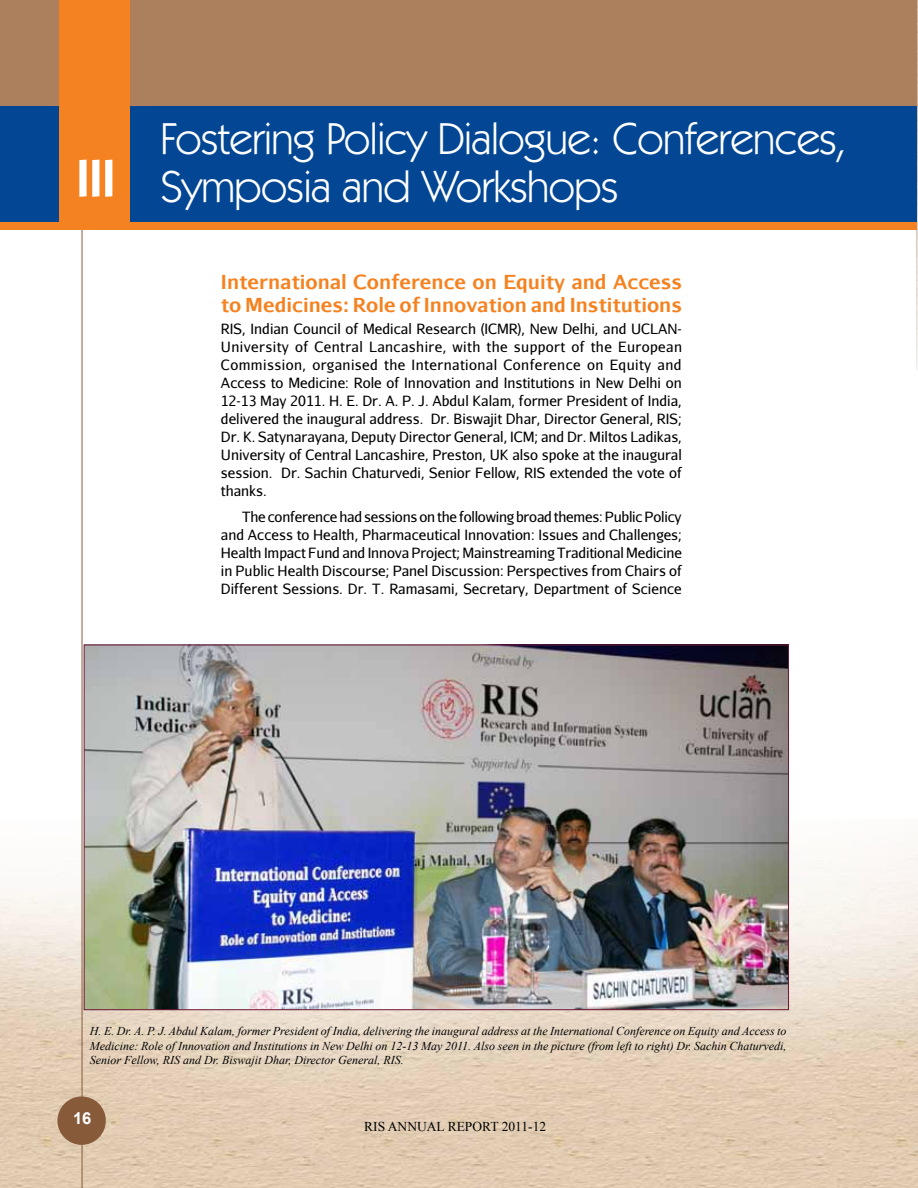
<style>
.page{position:relative;width:918px;height:1188px;background:#fff}
.page>*{position:absolute;margin:0;border:0;box-sizing:border-box;transform-origin:0 0}
.t1{font:600 52.5px "Kabel IT Cby BT";color:#fff}
.t2{font:45px/48px "Kabel IT Cby BT";letter-spacing:-.01em;color:#fff}
.t3{font:700 19.5px/22.5px "Aurulent Sans";color:#f58220}
.t4{font:700 16.5px "Arial";color:#fff}
.t5{font:14.25px/18px "Aurulent Sans";color:#000;text-align:justify}
.t6{font:13.5px "Times New Roman";color:#000}
.t7{font:italic 12px/14.2px "Times New Roman";color:#000;text-align:justify}
</style>
<div class="page">
<img style="left:0;top:820px;width:918px;height:368px">
<img style="left:916px;top:0;width:2px;height:369px">
<hr style="left:82px;top:0;width:1px;height:1188px;background:#875b3a">
<div style="left:57px;top:1096px;width:49px;height:49px;background:#875b3a;border-radius:50%"></div>
<div style="left:0;top:222px;width:916px;height:8px;background:#f58220"></div>
<div style="left:0;top:101px;width:916px;height:121px;background:#034694"></div>
<div style="left:0;top:0;width:916px;height:106px;background:#ad805d"></div>
<div style="left:59px;top:0;width:70px;height:223px;background:#f58220"></div>
<img style="left:86px;top:646px;width:701px;height:362px">
<h1 class="t1" style="left:76px;top:146px;width:41px">III</h1>
<h2 class="t2" style="left:160px;top:113px;width:688px">Fostering Policy Dialogue: Conferences,<br>Symposia and Workshops</h2>
<h3 class="t3" style="left:221px;top:269px;width:462px">I nternational Conference on Equity and Access to Medicines: Role of I nnovation and I nstitutions</h3>
<p class="t5" style="left:221px;top:319px;width:463px">RIS, Indian Council of Medical Research (ICMR), New Delhi, and UCLAN-University of Central Lancashire, with the support of the European Commission, organised the International Conference on Equity and Access to Medicine: Role of Innovation and Institutions in New Delhi on 12-13 May 2011. H. E. Dr. A. P. J. Abdul Kalam, former President of India, delivered the inaugural address. Dr. Biswajit Dhar, Director General, RIS; Dr. K. Satynarayana, Deputy Director General, ICM; and Dr. Miltos Ladikas, University of Central Lancashire, Preston, UK also spoke at the inaugural session. Dr. Sachin Chaturvedi, Senior Fellow, RIS extended the vote of thanks.</p>
<p class="t5" style="left:221px;top:508px;width:463px;text-indent:21px">The conference had sessions on the following broad themes: Public Policy and Access to Health, Pharmaceutical Innovation: Issues and Challenges; Health Impact Fund and Innova Project; Mainstreaming Traditional Medicine in Public Health Discourse; Panel Discussion: Perspectives from Chairs of Different Sessions. Dr. T. Ramasami, Secretary, Department of Science</p>
<p class="t7" style="left:90px;top:1024px;width:698px">H. E. Dr. A. P. J. Abdul Kalam, former President of India, delivering the inaugural address at the International Conference on Equity and Access to Medicine: Role of Innovation and Institutions in New Delhi on 12-13 May 2011. Also seen in the picture (from left to right) Dr. Sachin Chaturvedi, Senior Fellow, RIS and Dr. Biswajit Dhar, Director General, RIS.</p>
<p class="t4" style="left:73px;top:1107px;width:20px">16</p>
<p class="t6" style="left:364px;top:1119px;width:184px">RIS ANNUAL REPORT 2011-12</p>
</div>
